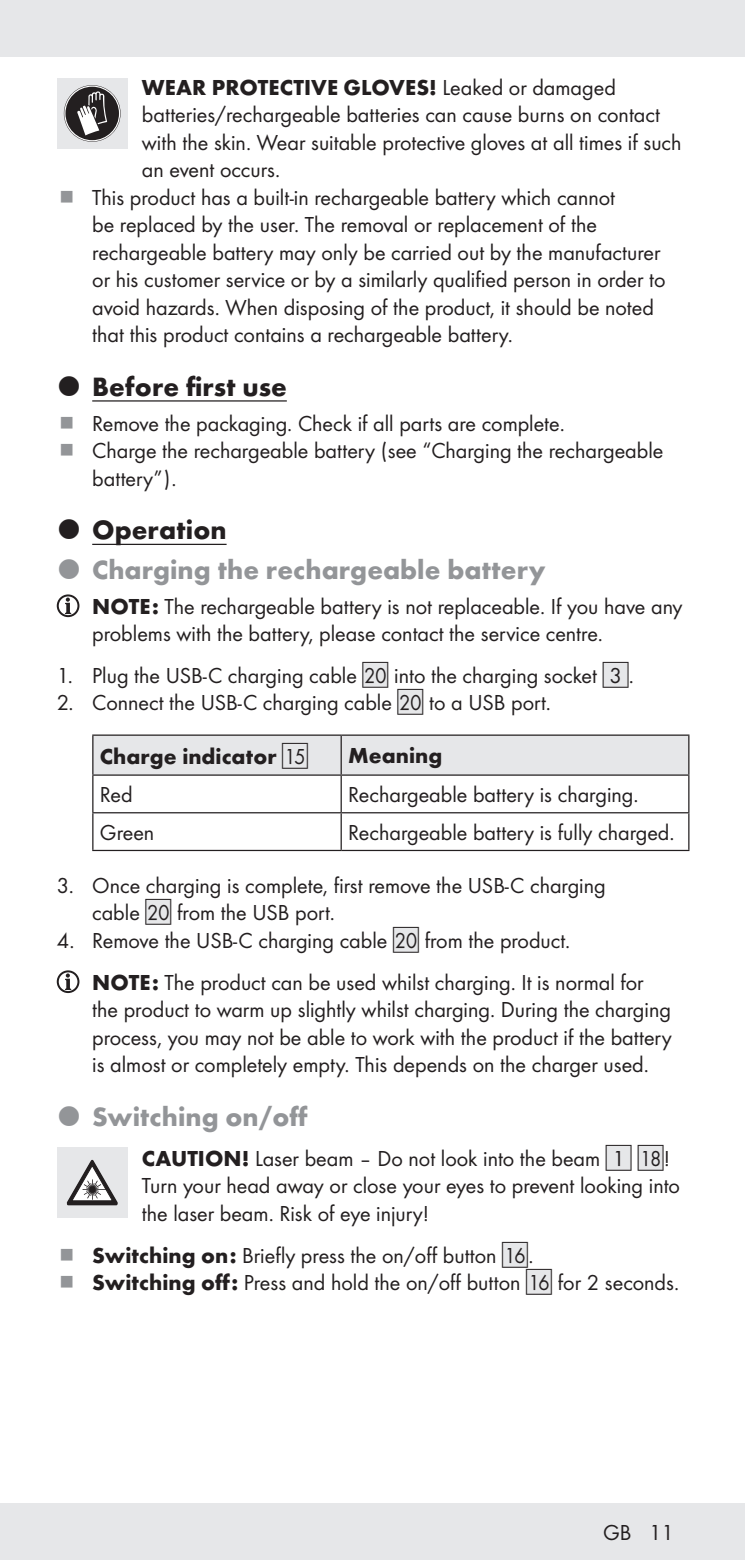
<style>
.page{position:relative;width:745px;height:1560px;background:#fff}
.page>*{position:absolute;margin:0;border:0;box-sizing:border-box;transform-origin:0 0}
.t1{font:700 27.5px "Futura";color:#939598}
.t2{font:700 27.5px "Futura";color:#231f20}
.Indent_SB{font:22.5px/27.5px "Futura Boo";color:#231f20}
.Body_SB{font:22.5px/27.5px "Futura Boo";color:#231f20}
.Body{font:22.5px/27.5px "Futura Boo";color:#231f20}
.Indent{font:22.5px/27.5px "Futura Boo";color:#231f20}
.Headline__Table{font:700 22.5px "Futura";color:#231f20}
.s1{font-family:"Futura";font-weight:700}
.s2{font-family:"IMP Lidl Num Box";font-size:19.75px;color:#e6e7e9}
.s3{font-family:"IMP Lidl Num Box";font-size:19.75px}
.s4{font-family:"IMP Lidl Num Box";font-weight:400;font-size:19.75px;color:#e6e7e9}
.s5{font-family:"IMP Lidl Num Box";font-weight:400;font-size:19.75px}
</style>
<div class="page">
<div style="left:0;top:1502px;width:744px;height:57px;background:#e6e7e9"></div>
<div style="left:0;top:0;width:744px;height:57px;background:#e6e7e9"></div>
<hr style="left:92px;top:400px;width:194px;height:1px;background:#231f20">
<hr style="left:92px;top:543px;width:134px;height:2px;background:#231f20">
<div style="left:57px;top:78px;width:71px;height:71px;background:#e6e7e9"></div>
<svg style="left:64px;top:85px;width:56px;height:57px"></svg>
<svg style="left:58px;top:595px;width:20px;height:21px"></svg>
<div style="left:57px;top:594px;width:22px;height:23px;border:2px solid #231f20;border-radius:50%"></div>
<svg style="left:65px;top:597px;width:6px;height:17px"></svg>
<div style="left:93px;top:735px;width:594px;height:39px;background:#e6e7e9"></div>
<hr style="left:92px;top:734px;width:249px;height:1px;background:#231f20">
<hr style="left:92px;top:735px;width:1px;height:39px;background:#231f20">
<hr style="left:341px;top:734px;width:348px;height:1px;background:#231f20">
<hr style="left:340px;top:735px;width:1px;height:39px;background:#231f20">
<hr style="left:687px;top:735px;width:2px;height:39px;background:#231f20">
<hr style="left:92px;top:774px;width:249px;height:1px;background:#231f20">
<hr style="left:92px;top:775px;width:1px;height:37px;background:#231f20">
<hr style="left:341px;top:774px;width:348px;height:1px;background:#231f20">
<hr style="left:340px;top:775px;width:1px;height:37px;background:#231f20">
<hr style="left:687px;top:775px;width:2px;height:37px;background:#231f20">
<hr style="left:92px;top:812px;width:249px;height:1px;background:#231f20">
<hr style="left:92px;top:813px;width:1px;height:36px;background:#231f20">
<hr style="left:341px;top:812px;width:348px;height:1px;background:#231f20">
<hr style="left:340px;top:813px;width:1px;height:36px;background:#231f20">
<hr style="left:687px;top:813px;width:2px;height:36px;background:#231f20">
<hr style="left:92px;top:849px;width:249px;height:2px;background:#231f20">
<hr style="left:341px;top:849px;width:348px;height:2px;background:#231f20">
<svg style="left:58px;top:971px;width:20px;height:20px"></svg>
<div style="left:57px;top:970px;width:22px;height:22px;border:2px solid #231f20;border-radius:50%"></div>
<svg style="left:65px;top:973px;width:6px;height:16px"></svg>
<div style="left:57px;top:1146px;width:71px;height:71px;background:#e6e7e9"></div>
<svg style="left:67px;top:1159px;width:50px;height:46px"></svg>
<p class="Body_SB" style="left:142px;top:72px;width:541px"><span class="s1">WEAR PROTECTIVE GLOVES!</span> Leaked or damaged batteries/rechargeable batteries can cause burns on contact with the skin. Wear suitable protective gloves at all times if such an event occurs.</p>
<p class="Indent_SB" style="left:92px;top:182px;width:574px">This product has a built‑in rechargeable battery which cannot<br>be replaced by the user. The removal or replacement of the rechargeable battery may only be carried out by the manufacturer or his customer service or by a similarly qualified person in order to avoid hazards. When disposing of the product, it should be noted that this product contains a rechargeable battery.</p>
<p class="t2" style="left:92px;top:366px;width:196px">Before first use</p>
<p class="Indent_SB" style="left:92px;top:408px;width:471px">Remove the packaging. Check if all parts are complete.</p>
<p class="Indent_SB" style="left:92px;top:435px;width:572px">Charge the rechargeable battery (see “Charging the rechargeable battery”).</p>
<p class="t2" style="left:92px;top:510px;width:136px">Operation</p>
<p class="t1" style="left:92px;top:549px;width:454px">Charging the rechargeable battery</p>
<p class="Indent" style="left:92px;top:591px;width:591px"><span class="s1">NOTE:</span> The rechargeable battery is not replaceable. If you have any problems with the battery, please contact the service centre.</p>
<p class="Indent_SB" style="left:57px;top:660px;width:575px">1. Plug the USB‑C charging cable <span class="s2">[</span><span class="s3">20]</span> into the charging socket <span class="s2">[</span><span class="s3">3]</span>.</p>
<p class="Indent_SB" style="left:57px;top:687px;width:492px">2. Connect the USB‑C charging cable <span class="s2">[</span><span class="s3">20]</span> to a USB port.</p>
<p class="Headline__Table" style="left:100px;top:740px;width:210px">Charge indicator <span class="s4">[</span><span class="s5">15]</span></p>
<p class="Headline__Table" style="left:348px;top:739px;width:95px">Meaning</p>
<p class="Body" style="left:100px;top:779px;width:34px">Red</p>
<p class="Body_SB" style="left:348px;top:779px;width:289px">Rechargeable battery is charging.</p>
<p class="Body" style="left:100px;top:817px;width:56px">Green</p>
<p class="Body_SB" style="left:348px;top:817px;width:325px">Rechargeable battery is fully charged.</p>
<p class="Indent_SB" style="left:92px;top:870px;width:514px;text-indent:-35px">3. Once charging is complete, first remove the USB‑C charging cable <span class="s2">[</span><span class="s3">20]</span> from the USB port.</p>
<p class="Indent_SB" style="left:57px;top:925px;width:512px">4. Remove the USB‑C charging cable <span class="s2">[</span><span class="s3">20]</span> from the product.</p>
<p class="Indent_SB" style="left:92px;top:967px;width:580px"><span class="s1">NOTE:</span> The product can be used whilst charging. It is normal for the product to warm up slightly whilst charging. During the charging process, you may not be able to work with the product if the battery is almost or completely empty. This depends on the charger used.</p>
<p class="t1" style="left:92px;top:1096px;width:217px">Switching on/off</p>
<p class="Body" style="left:142px;top:1143px;width:539px"><span class="s1">CAUTION!</span> Laser beam ‒ Do not look into the beam <span class="s2">[</span><span class="s3">1]</span> <span class="s2">[</span><span class="s3">18]</span>!<br>Turn your head away or close your eyes to prevent looking into the laser beam. Risk of eye injury!</p>
<p class="Indent_SB" style="left:92px;top:1239px;width:439px"><span class="s1">Switching on:</span> Briefly press the on/off button <span class="s2">[</span><span class="s3">16]</span>.</p>
<p class="Indent_SB" style="left:92px;top:1267px;width:585px"><span class="s1">Switching off:</span> Press and hold the on/off button <span class="s2">[</span><span class="s3">16]</span> for 2 seconds.</p>
<p class="Indent_SB" style="left:602px;top:1516px;width:72px">GB 11</p>
</div>
